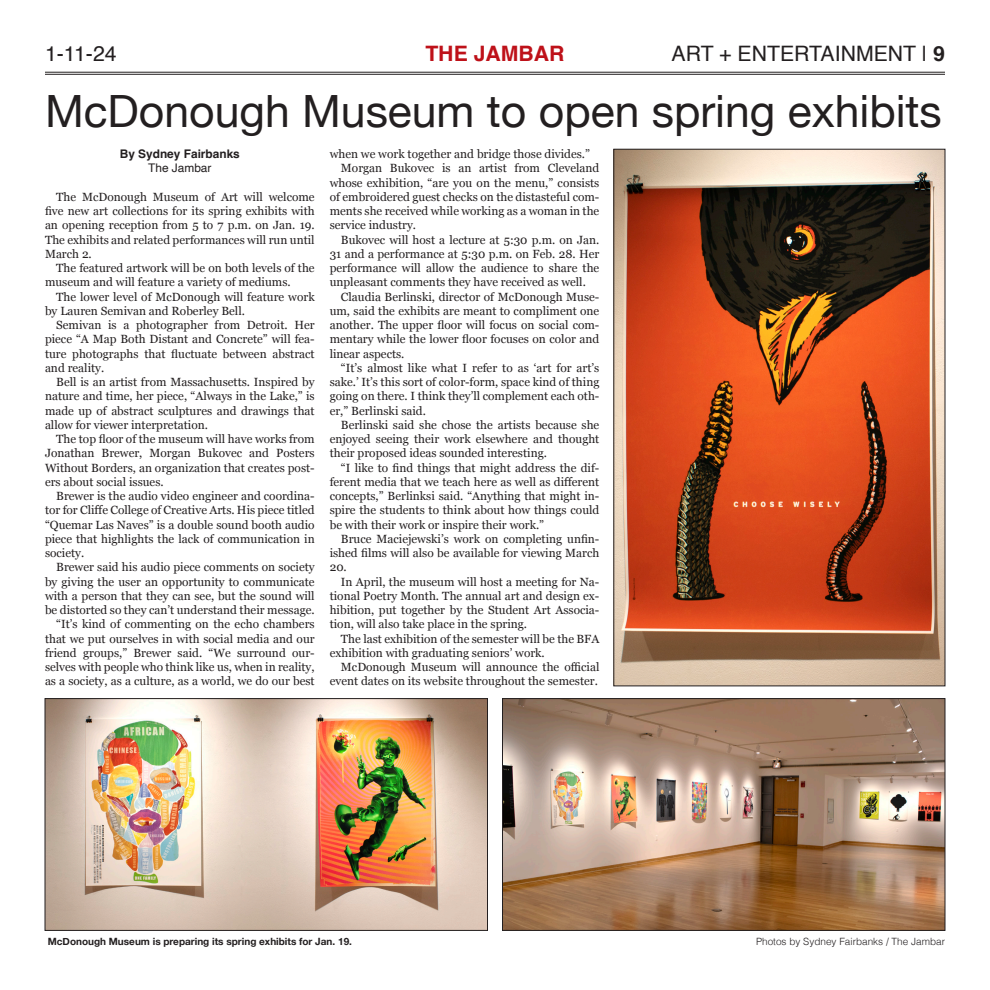
<style>
.page{position:relative;width:990px;height:990px;background:#fff}
.page>*{position:absolute;margin:0;border:0;box-sizing:border-box;transform-origin:0 0}
.Headline{font:44.5px "Helvetica Neue";color:#231f20}
.t1{font:21.25px "Helvetica";color:#231f20}
.t2{font:700 21.25px "Helvetica";color:#be1119}
.Body_copy{font:11.88px/14.2px "Georgia";color:#231f20;text-align:justify}
.Byline{font:700 11.88px "Helvetica";color:#231f20}
.t3{font:11.88px "Helvetica";color:#231f20}
.Cutline{font:700 10px "Helvetica Neue";color:#231f20}
.Photo_credit{font:300 10px "Helvetica";color:#231f20}
.s1{font-weight:700}
</style>
<div class="page">
<hr style="left:45px;top:72px;width:900px;height:1px;background:#231f20">
<hr style="left:45px;top:74px;width:900px;height:1px;background:#231f20">
<img style="left:616px;top:151px;width:327px;height:533px">
<img style="left:47px;top:700px;width:439px;height:229px">
<div style="left:45px;top:698px;width:443px;height:233px;border:1px solid #231f20"></div>
<img style="left:504px;top:700px;width:439px;height:229px">
<div style="left:502px;top:698px;width:443px;height:233px;border:1px solid #231f20"></div>
<p class="t1" style="left:45px;top:37px;width:73px">1-11-24</p>
<p class="t2" style="left:425px;top:40px;width:141px">THE JAMBAR</p>
<p class="t1" style="left:672px;top:37px;width:275px">ART + ENTERTAINMENT | <span class="s1">9</span></p>
<p class="Headline" style="left:45px;top:79px;width:898px">McDonough Museum to open spring exhibits</p>
<p class="Byline" style="left:120px;top:147px;width:122px">By Sydney Fairbanks</p>
<p class="t3" style="left:148px;top:159px;width:65px">The Jambar</p>
<p class="Body_copy" style="left:45px;top:189px;width:271px;text-indent:11px">The McDonough Museum of Art will welcome five new art collections for its spring exhibits with an opening reception from 5 to 7 p.m. on Jan. 19.<br>The exhibits and related performances will run until March 2.</p>
<p class="Body_copy" style="left:45px;top:260px;width:271px;text-indent:11px">The featured artwork will be on both levels of the museum and will feature a variety of mediums.</p>
<p class="Body_copy" style="left:45px;top:289px;width:271px;text-indent:11px">The lower level of McDonough will feature work by Lauren Semivan and Roberley Bell.</p>
<p class="Body_copy" style="left:45px;top:317px;width:271px;text-indent:11px">Semivan is a photographer from Detroit. Her piece “A Map Both Distant and Concrete” will fea&shy;ture photographs that fluctuate between abstract and reality.</p>
<p class="Body_copy" style="left:45px;top:374px;width:271px;text-indent:11px">Bell is an artist from Massachusetts. Inspired by nature and time, her piece, “Always in the Lake,” is made up of abstract sculptures and drawings that allow for viewer interpretation.</p>
<p class="Body_copy" style="left:45px;top:431px;width:271px;text-indent:11px">The top floor of the museum will have works from Jonathan Brewer, Morgan Bukovec and Posters Without Borders, an organization that creates post&shy;ers about social issues.</p>
<p class="Body_copy" style="left:45px;top:488px;width:271px;text-indent:11px">Brewer is the audio video engineer and coordina&shy;tor for Cliffe College of Creative Arts. His piece titled “Quemar Las Naves” is a double sound booth audio piece that highlights the lack of communication in society.</p>
<p class="Body_copy" style="left:45px;top:560px;width:271px;text-indent:11px">Brewer said his audio piece comments on society by giving the user an opportunity to communicate with a person that they can see, but the sound will be distorted so they can’t understand their message.</p>
<p class="Body_copy" style="left:45px;top:617px;width:271px;text-indent:11px">“It’s kind of commenting on the echo chambers that we put ourselves in with social media and our friend groups,” Brewer said. “We surround our&shy;selves with people who think like us, when in reality, as a society, as a culture, as a world, we do our best</p>
<p class="Body_copy" style="left:330px;top:146px;width:262px">when we work together and bridge those divides.”</p>
<p class="Body_copy" style="left:330px;top:161px;width:271px;text-indent:11px">Morgan Bukovec is an artist from Cleveland whose exhibition, “are you on the menu,” consists of embroidered guest checks on the distasteful com&shy;ments she received while working as a woman in the service industry.</p>
<p class="Body_copy" style="left:330px;top:232px;width:271px;text-indent:11px">Bukovec will host a lecture at 5:30 p.m. on Jan.<br>31 and a performance at 5:30 p.m. on Feb. 28. Her performance will allow the audience to share the unpleasant comments they have received as well.</p>
<p class="Body_copy" style="left:330px;top:289px;width:271px;text-indent:11px">Claudia Berlinski, director of McDonough Muse&shy;um, said the exhibits are meant to compliment one another. The upper floor will focus on social com&shy;mentary while the lower floor focuses on color and linear aspects.</p>
<p class="Body_copy" style="left:330px;top:360px;width:271px;text-indent:11px">“It’s almost like what I refer to as ‘art for art’s sake.’ It’s this sort of color-form, space kind of thing going on there. I think they’ll complement each oth&shy;er,” Berlinski said.</p>
<p class="Body_copy" style="left:330px;top:417px;width:271px;text-indent:11px">Berlinski said she chose the artists because she enjoyed seeing their work elsewhere and thought their proposed ideas sounded interesting.</p>
<p class="Body_copy" style="left:330px;top:460px;width:271px;text-indent:11px">“I like to find things that might address the dif&shy;ferent media that we teach here as well as different concepts,” Berlinksi said. “Anything that might in&shy;spire the students to think about how things could be with their work or inspire their work.”</p>
<p class="Body_copy" style="left:330px;top:531px;width:271px;text-indent:11px">Bruce Maciejewski’s work on completing unfin&shy;ished films will also be available for viewing March 20.</p>
<p class="Body_copy" style="left:330px;top:574px;width:271px;text-indent:11px">In April, the museum will host a meeting for Na&shy;tional Poetry Month. The annual art and design ex&shy;hibition, put together by the Student Art Associa&shy;tion, will also take place in the spring.</p>
<p class="Body_copy" style="left:330px;top:631px;width:271px;text-indent:11px">The last exhibition of the semester will be the BFA exhibition with graduating seniors’ work.</p>
<p class="Body_copy" style="left:330px;top:659px;width:271px;text-align:right">McDonough Museum will announce the official event dates on its website throughout the semester.</p>
<p class="Cutline" style="left:48px;top:934px;width:306px">McDonough Museum is preparing its spring exhibits for Jan. 19.</p>
<p class="Photo_credit" style="left:756px;top:933px;width:190px">Photos by Sydney Fairbanks / The Jambar</p>
</div>
